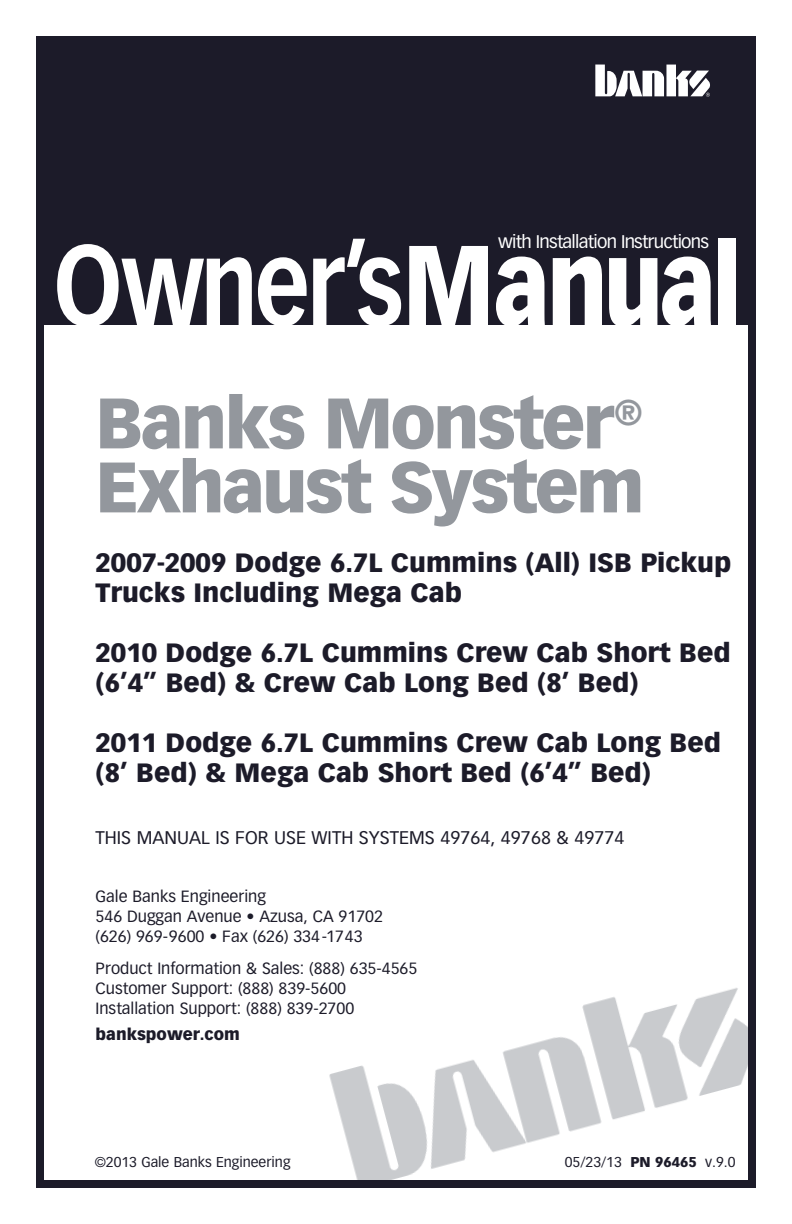
<style>
.page{position:relative;width:792px;height:1224px;background:#fff}
.page>*{position:absolute;margin:0;border:0;box-sizing:border-box;transform-origin:0 0}
.t1{font:700 111.4px "Vectora LT Std";letter-spacing:-.035em;color:#fff;scale:.83 1}
.t2{font:900 70px "Vectora LT Std";letter-spacing:-.04em;color:#93979d}
.t3{font:900 26px/30px "Vectora LT Std";color:#1c1b29}
.Note{font:18px "Vectora LT Std";color:#1c1b29}
.t4{font:18px "Vectora LT Std";letter-spacing:-.04em;color:#fff}
.t5{font:16px "Vectora LT Std";color:#1c1b29}
.t6{font:900 16px "Vectora LT Std";color:#1c1b29}
.t7{font:14px "Vectora LT Std";color:#1c1b29}
.s1{font-weight:900}
</style>
<div class="page">
<img style="left:329px;top:988px;width:418px;height:191px">
<div style="left:36px;top:36px;width:720px;height:1152px;border:8px solid #1c1b29"></div>
<div style="left:36px;top:44px;width:715px;height:281px;background:#1c1b29"></div>
<svg style="left:595px;top:65px;width:115px;height:32px"></svg>
<p class="t4" style="left:498px;top:231px;width:212px">with Installation Instructions</p>
<p class="t1" style="left:54px;top:218px;width:830px">Owner’s<span class="s1">Manual</span></p>
<p class="t2" style="left:96px;top:380px;width:548px">Banks Monster<sup>®</sup></p>
<p class="t2" style="left:96px;top:444px;width:551px">Exhaust System</p>
<p class="t3" style="left:96px;top:548px;width:637px">2007-2009 Dodge 6.7L Cummins (All) ISB Pickup<br>Trucks Including Mega Cab</p>
<p class="t3" style="left:96px;top:638px;width:637px">2010 Dodge 6.7L Cummins Crew Cab Short Bed (6’4” Bed) &amp; Crew Cab Long Bed (8’ Bed)</p>
<p class="t3" style="left:96px;top:728px;width:627px">2011 Dodge 6.7L Cummins Crew Cab Long Bed (8’ Bed) &amp; Mega Cab Short Bed (6’4” Bed)</p>
<p class="Note" style="left:96px;top:827px;width:530px">THIS MANUAL IS FOR USE WITH SYSTEMS 49764, 49768 &amp; 49774</p>
<p class="t5" style="left:96px;top:887px;width:172px">Gale Banks Engineering</p>
<p class="t5" style="left:96px;top:907px;width:289px">546 Duggan Avenue • Azusa, CA 91702</p>
<p class="t5" style="left:96px;top:927px;width:269px">(626) 969-9600 • Fax (626) 334-1743</p>
<p class="t5" style="left:96px;top:959px;width:323px">Product Information &amp; Sales: (888) 635-4565</p>
<p class="t5" style="left:96px;top:979px;width:252px">Customer Support: (888) 839-5600</p>
<p class="t5" style="left:96px;top:999px;width:260px">Installation Support: (888) 839-2700</p>
<p class="t6" style="left:96px;top:1025px;width:146px">bankspower.com</p>
<p class="t7" style="left:95px;top:1153px;width:197px">©2013 Gale Banks Engineering</p>
<p class="t7" style="left:565px;top:1153px;width:172px">05/23/13 <span class="s1">PN 96465</span> v.9.0</p>
</div>
